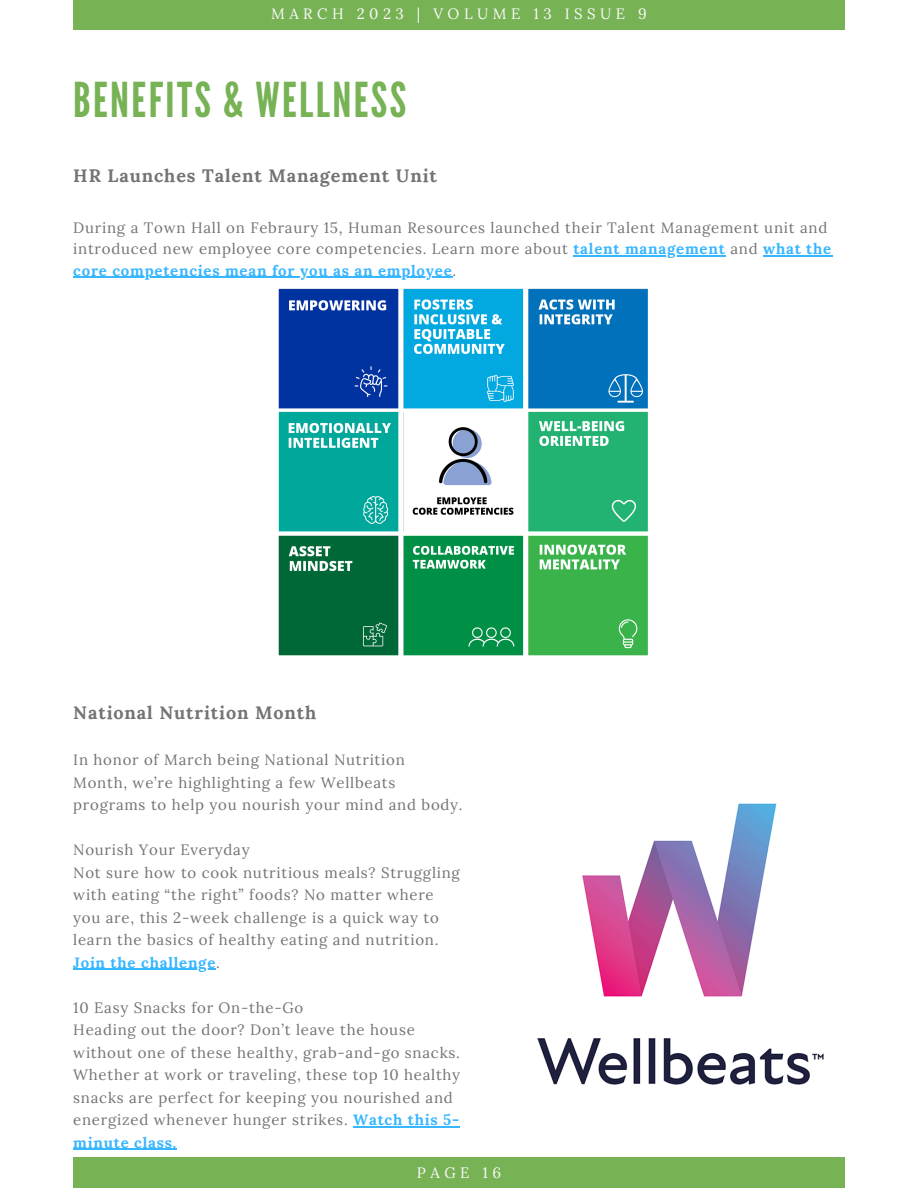
<style>
.page{position:relative;width:918px;height:1188px;background:#fff}
.page>*{position:absolute;margin:0;border:0;box-sizing:border-box;transform-origin:0 0}
.t1{font:48px "League Gothic";letter-spacing:.05em;color:#77b255}
.t2{font:700 18px "Lora";letter-spacing:.05em;color:#737373}
.t3{font:15px/22.5px "Lora";letter-spacing:.05em;color:#737373}
.t4{font:15px "Lora";letter-spacing:.3em;color:#fafafa}
.s1{font-weight:700;color:#38b6ff}
</style>
<div class="page">
<div style="left:73px;top:1157px;width:772px;height:31px;background:#77b255"></div>
<div style="left:73px;top:0;width:772px;height:30px;background:#77b255"></div>
<img style="left:278px;top:288px;width:370px;height:368px">
<img style="left:537px;top:803px;width:287px;height:282px">
<hr style="left:573px;top:255px;width:153px;height:1px;background:#38b6ff">
<hr style="left:763px;top:255px;width:69px;height:1px;background:#38b6ff">
<hr style="left:73px;top:277px;width:379px;height:1px;background:#38b6ff">
<hr style="left:73px;top:969px;width:143px;height:1px;background:#38b6ff">
<hr style="left:353px;top:1126px;width:107px;height:1px;background:#38b6ff">
<hr style="left:73px;top:1149px;width:100px;height:1px;background:#38b6ff">
<p class="t4" style="left:271px;top:4px;width:377px">MARCH 2023 | VOLUME 13 ISSUE 9</p>
<h1 class="t1" style="left:73px;top:72px;width:334px">BENEFITS &amp; WELLNESS</h1>
<p class="t2" style="left:73px;top:164px;width:365px">HR Launches Talent Management Unit</p>
<p class="t3" style="left:73px;top:217px;width:760px;line-height:21.3px">During a Town Hall on Febraury 15, Human Resources launched their Talent Management unit and introduced new employee core competencies. Learn more about <span class="s1">talent management</span> and <span class="s1">what the core competencies mean for you as an employee</span>.</p>
<p class="t2" style="left:73px;top:701px;width:245px">National Nutrition Month</p>
<p class="t3" style="left:73px;top:748px;width:391px">In honor of March being National Nutrition<br>Month, we’re highlighting a few Wellbeats programs to help you nourish your mind and body.</p>
<p class="t3" style="left:73px;top:838px;width:388px">Nourish Your Everyday<br>Not sure how to cook nutritious meals? Struggling with eating “the right” foods? No matter where you are, this 2-week challenge is a quick way to learn the basics of healthy eating and nutrition.<br><span class="s1">Join the challenge</span>.</p>
<p class="t3" style="left:73px;top:996px;width:388px">10 Easy Snacks for On-the-Go<br>Heading out the door? Don’t leave the house without one of these healthy, grab-and-go snacks.<br>Whether at work or traveling, these top 10 healthy snacks are perfect for keeping you nourished and energized whenever hunger strikes. <span class="s1">Watch this 5- minute class.</span></p>
<p class="t4" style="left:417px;top:1163px;width:86px">PAGE 16</p>
</div>
